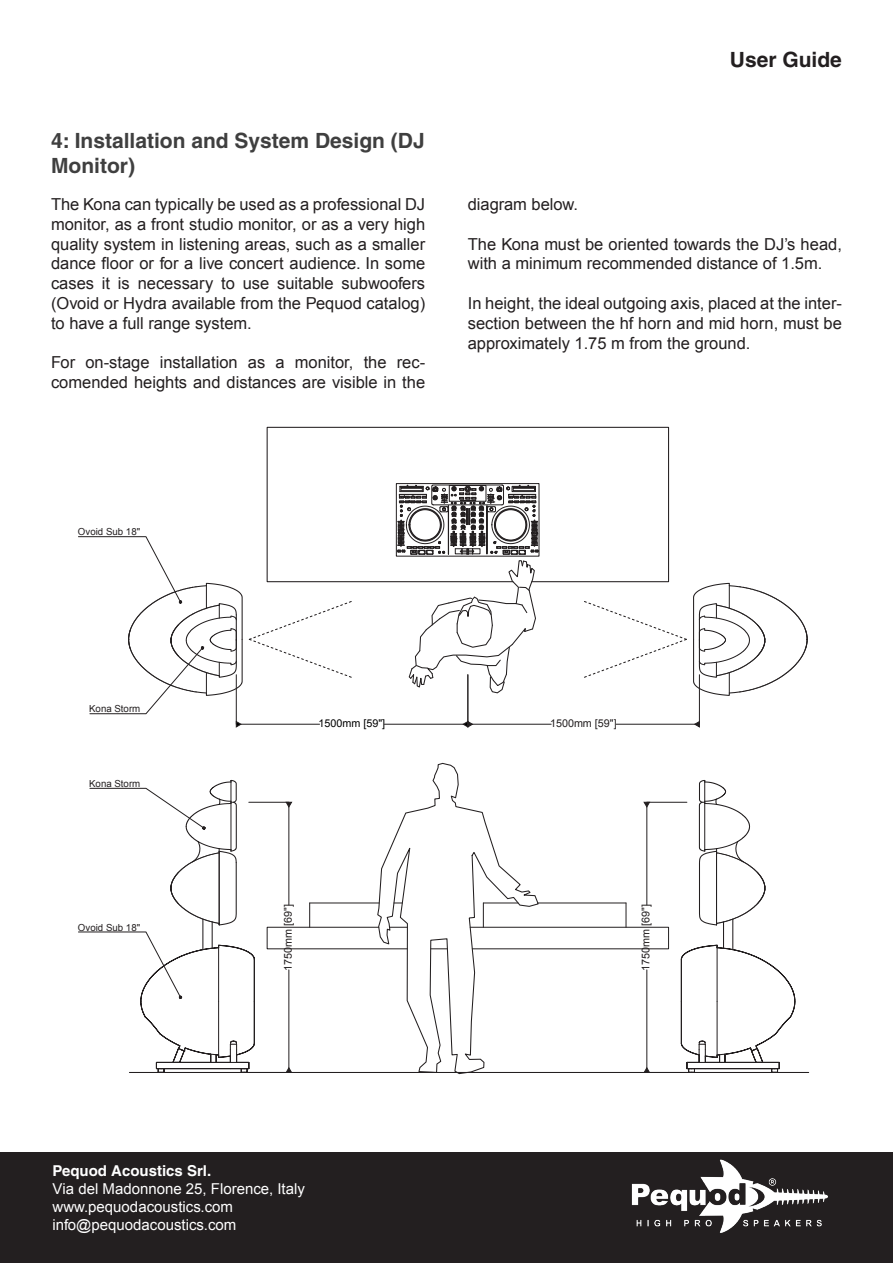
<style>
.page{position:relative;width:893px;height:1263px;background:#fff}
.page>*{position:absolute;margin:0;border:0;box-sizing:border-box;transform-origin:0 0}
.t1{font:700 21px/25.2px "Helvetica CE";color:#3f3f3f}
.t2{font:700 21px "Helvetica CE";color:#231f20}
.t3{font:16.5px/19.8px "Arial";color:#231f20;text-align:justify}
.t4{font:15px/18px "Arial";color:#fff}
.t5{font:700 15px "Helvetica CE";color:#fff}
.t6{font:10.8px "Arial";color:#231f20}
.t7{font:10.8px "Arial";color:#000}
.t8{font:9.75px "Arial";color:#231f20}
</style>
<div class="page">
<div style="left:0;top:1152px;width:893px;height:111px;background:#231f20"></div>
<img style="left:631px;top:1159px;width:197px;height:74px">
<svg style="left:235px;top:426px;width:575px;height:649px"></svg>
<svg style="left:78px;top:536px;width:275px;height:179px"></svg>
<svg style="left:78px;top:779px;width:177px;height:294px"></svg>
<p class="t1" style="left:51px;top:127px;width:375px">4: Installation and System Design (DJ<br>Monitor)</p>
<p class="t3" style="left:51px;top:194px;width:376px">The Kona can typically be used as a professional DJ monitor, as a front studio monitor, or as a very high quality system in listening areas, such as a smaller dance floor or for a live concert audience. In some cases it is necessary to use suitable subwoofers (Ovoid or Hydra available from the Pequod catalog) to have a full range system.</p>
<p class="t3" style="left:51px;top:353px;width:376px">For on-stage installation as a monitor, the rec&shy;comended heights and distances are visible in the</p>
<p class="t2" style="left:730px;top:47px;width:114px">User Guide</p>
<p class="t3" style="left:468px;top:194px;width:112px">diagram below.</p>
<p class="t3" style="left:468px;top:234px;width:376px">The Kona must be oriented towards the DJ’s head, with a minimum recommended distance of 1.5m.</p>
<p class="t3" style="left:468px;top:293px;width:376px">In height, the ideal outgoing axis, placed at the inter&shy;section between the hf horn and mid horn, must be approximately 1.75 m from the ground.</p>
<p class="t8" style="left:78px;top:526px;width:64px">Ovoid Sub 18"</p>
<p class="t8" style="left:89px;top:703px;width:53px">Kona Storm</p>
<p class="t8" style="left:89px;top:777px;width:53px">Kona Storm</p>
<p class="t8" style="left:78px;top:921px;width:64px">Ovoid Sub 18"</p>
<p class="t7" style="left:318px;top:716px;width:68px">1500mm [59"]</p>
<p class="t6" style="left:550px;top:716px;width:68px">1500mm [59"]</p>
<p class="t6" style="left:281px;top:971px;width:68px;rotate:-90deg">1750mm [69"]</p>
<p class="t6" style="left:639px;top:971px;width:68px;rotate:-90deg">1750mm [69"]</p>
<p class="t5" style="left:53px;top:1162px;width:160px">Pequod Acoustics Srl.</p>
<p class="t4" style="left:53px;top:1180px;width:254px">Via del Madonnone 25, Florence, Italy www.pequodacoustics.com info@pequodacoustics.com</p>
</div>
